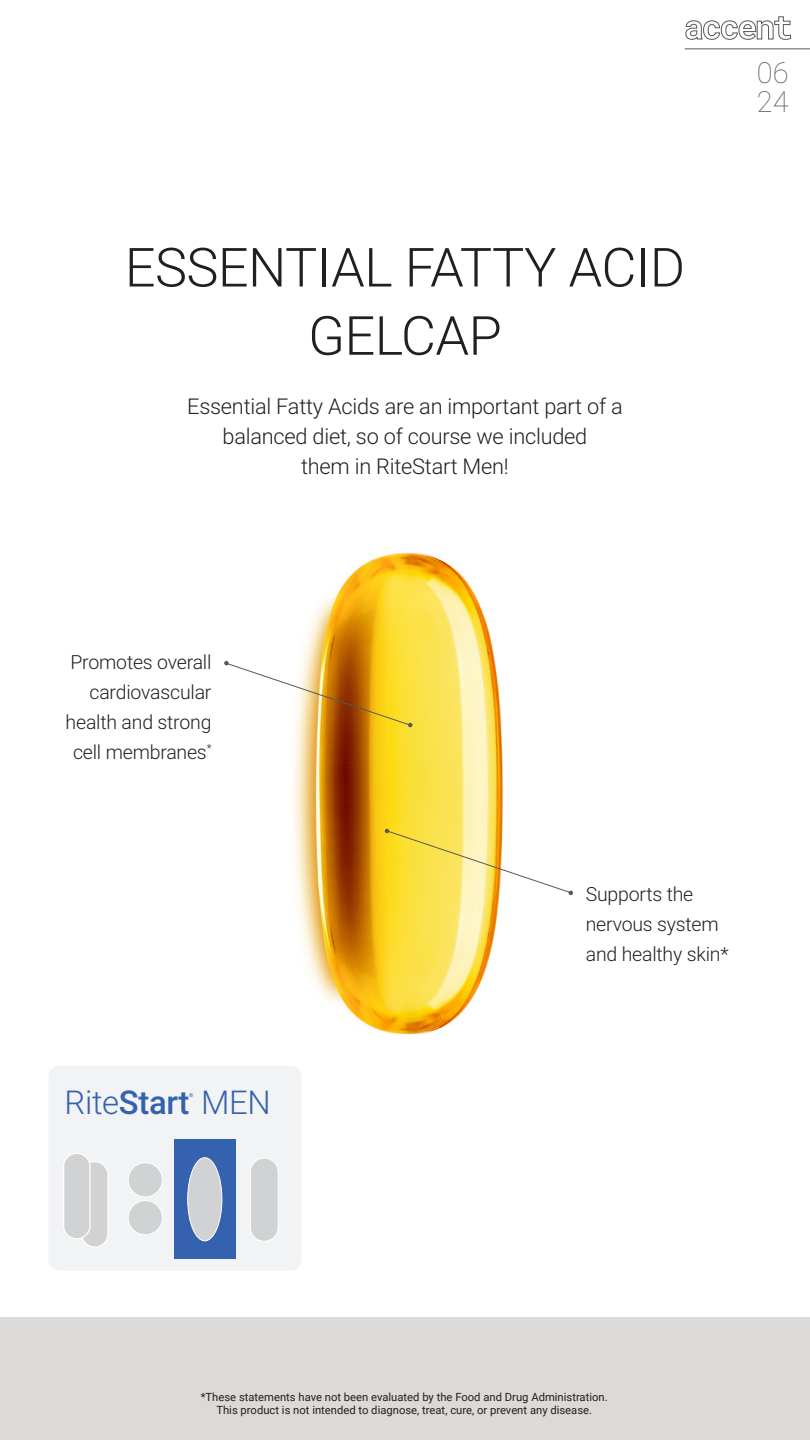
<style>
.page{position:relative;width:810px;height:1440px;background:#fff}
.page>*{position:absolute;margin:0;border:0;box-sizing:border-box;transform-origin:0 0}
.t1{font:300 54px/68.2px "Roboto";letter-spacing:-.01em;color:#231f20;text-align:center}
.t2{font:300 32.85px "Roboto";letter-spacing:-.01em;color:#3562ae}
.t3{font:100 29.03px/29px "Roboto";color:#57585a}
.t4{font:300 21.75px/30px "Roboto";letter-spacing:-.01em;color:#231f20;text-align:center}
.t5{font:300 19.5px/30px "Roboto";letter-spacing:-.01em;color:#231f20;text-align:right}
.t6{font:11.25px/13.5px "Roboto";color:#231f20;text-align:center}
.t7{font:500 5.4px "Roboto";color:#3562ae}
.s1{font-weight:500}
</style>
<div class="page">
<div style="left:0;top:1317px;width:810px;height:123px;background:#dbdad8"></div>
<svg style="left:685px;top:16px;width:106px;height:24px"></svg>
<hr style="left:685px;top:49px;width:125px;height:1px;background:#57585a">
<img style="left:293px;top:727px;width:9px;height:202px">
<img style="left:302px;top:553px;width:201px;height:482px">
<svg style="left:224px;top:661px;width:188px;height:66px"></svg>
<svg style="left:385px;top:829px;width:188px;height:66px"></svg>
<div style="left:48px;top:1066px;width:254px;height:205px;background:#f2f3f4;border-radius:11px"></div>
<div style="left:174px;top:1139px;width:62px;height:119px;background:#3562ae"></div>
<div style="left:128px;top:1163px;width:34px;height:34px;background:#d1d2d4;border-radius:50%"></div>
<div style="left:128px;top:1162px;width:35px;height:35px;border:1px solid #fff;border-radius:50%"></div>
<div style="left:128px;top:1201px;width:34px;height:34px;background:#d1d2d4;border-radius:50%"></div>
<div style="left:128px;top:1200px;width:35px;height:35px;border:1px solid #fff;border-radius:50%"></div>
<div style="left:188px;top:1158px;width:34px;height:83px;background:#d1d2d4;border-radius:50%"></div>
<div style="left:187px;top:1157px;width:35px;height:84px;border:1px solid #fff;border-radius:50%"></div>
<div style="left:82px;top:1162px;width:26px;height:85px;background:#d1d2d4;border-radius:13px"></div>
<div style="left:81px;top:1161px;width:28px;height:87px;border:1px solid #fff;border-radius:13px"></div>
<div style="left:64px;top:1153px;width:26px;height:86px;background:#d1d2d4;border-radius:13px"></div>
<div style="left:63px;top:1153px;width:28px;height:86px;border:1px solid #fff;border-radius:13px"></div>
<div style="left:250px;top:1158px;width:28px;height:83px;background:#d1d2d4;border-radius:14px"></div>
<div style="left:250px;top:1158px;width:29px;height:84px;border:1px solid #fff;border-radius:14px"></div>
<p class="t1" style="left:125px;top:231px;width:562px">ESSENTIAL FATTY ACID<br>GELCAP</p>
<p class="t4" style="left:187px;top:390px;width:437px">Essential Fatty Acids are an important part of a balanced diet, so of course we included<br>them in RiteStart Men!</p>
<p class="t3" style="left:757px;top:57px;width:33px">06<br>24</p>
<p class="t5" style="left:66px;top:646px;width:147px">Promotes overall cardiovascular health and strong cell membranes<sup>*</sup></p>
<p class="t2" style="left:65px;top:1080px;width:208px">Rite<span class="s1">Start</span> MEN</p>
<p class="t7" style="left:189px;top:1091px;width:6px">®</p>
<p class="t5" style="left:586px;top:878px;width:144px;text-align:left">Supports the nervous system and healthy skin*</p>
<p class="t6" style="left:201px;top:1389px;width:408px">*These statements have not been evaluated by the Food and Drug Administration.<br>This product is not intended to diagnose, treat, cure, or prevent any disease.</p>
</div>
